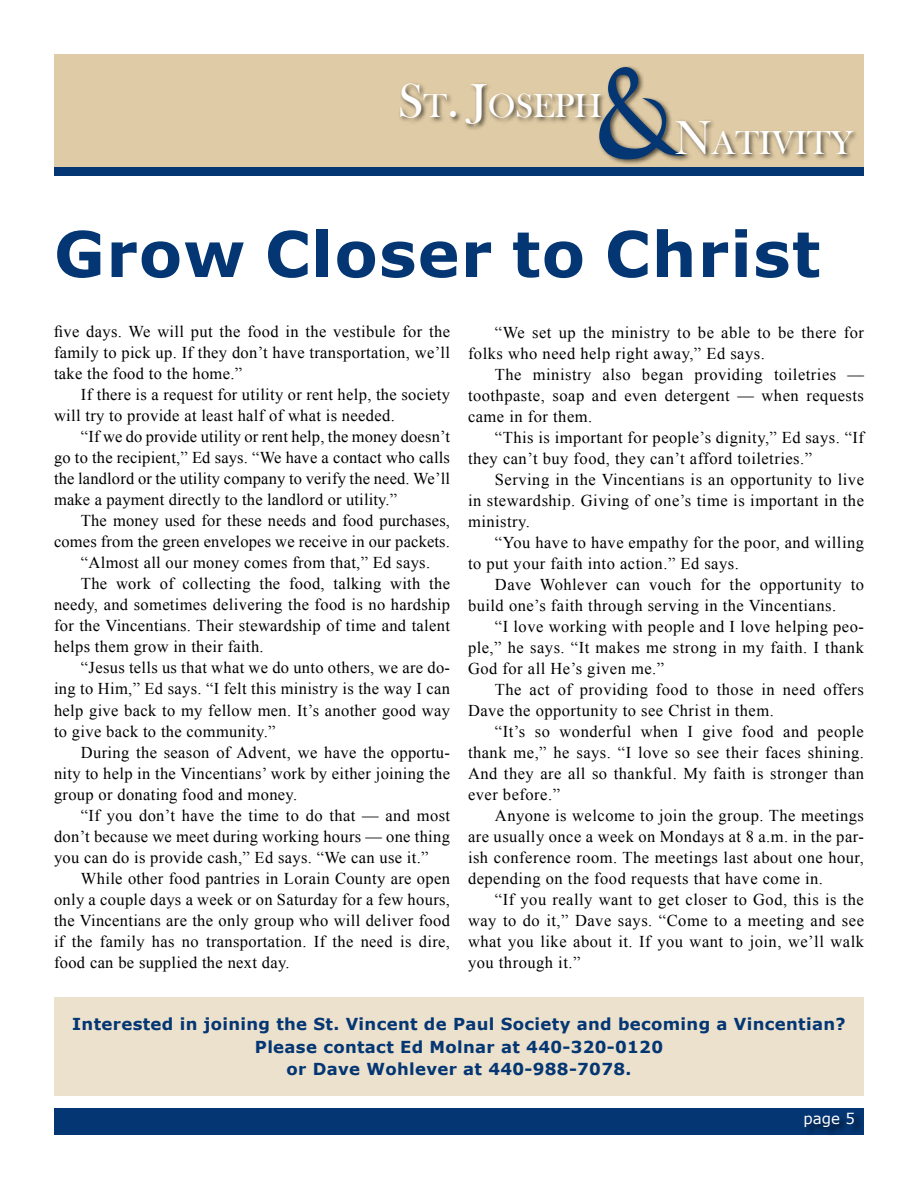
<style>
.page{position:relative;width:918px;height:1188px;background:#fff}
.page>*{position:absolute;margin:0;border:0;box-sizing:border-box;transform-origin:0 0}
.t1{font:115.95px "Black Chancery";color:#043673}
.t2{font:700 63px "Verdana";letter-spacing:.02em;color:#043673}
.t3{font:34.2px "Bask Old Face";color:#fff}
.t4{font:16.5px/21px "Times New Roman";letter-spacing:.02em;color:#000;text-align:justify}
.t5{font:700 16.5px/22.5px "Verdana";letter-spacing:.02em;color:#043673;text-align:center}
.t6{font:15px "Verdana";color:#fff}
.s1{font-size:48.9px}
</style>
<div class="page">
<div style="left:54px;top:55px;width:810px;height:116px;background:#dfcba5"></div>
<div style="left:54px;top:167px;width:810px;height:9px;background:#043673"></div>
<div style="left:54px;top:1108px;width:810px;height:27px;background:#043673"></div>
<div style="left:805px;top:1113px;width:58px;height:23px;background:#000;opacity:.65"></div>
<div style="left:597px;top:65px;width:94px;height:100px;background:#000;opacity:.65"></div>
<div style="left:674px;top:119px;width:186px;height:42px;background:#000;opacity:.65"></div>
<div style="left:398px;top:82px;width:209px;height:49px;background:#000;opacity:.65"></div>
<div style="left:54px;top:997px;width:810px;height:99px;background:#ece1cc"></div>
<h1 class="t1" style="left:596px;top:47px;width:77px">&amp;</h1>
<h3 class="t3" style="left:398px;top:87px;width:205px"><span class="s1">S</span>T<span class="s1">. J</span>OSEPH</h3>
<h3 class="t3" style="left:675px;top:124px;width:180px"><span class="s1">N</span>ATIVITY</h3>
<h2 class="t2" style="left:54px;top:209px;width:768px">Grow Closer to Christ</h2>
<p class="t4" style="left:54px;top:321px;width:398px">five days. We will put the food in the vestibule for the family to pick up. If they don’t have transportation, we’ll take the food to the home.”</p>
<p class="t4" style="left:54px;top:384px;width:398px;text-indent:27px">If there is a request for utility or rent help, the society will try to provide at least half of what is needed.</p>
<p class="t4" style="left:54px;top:426px;width:398px;text-indent:27px">“If we do provide utility or rent help, the money doesn’t go to the recipient,” Ed says. “We have a contact who calls the landlord or the utility company to verify the need. We’ll make a payment directly to the landlord or utility.”</p>
<p class="t4" style="left:81px;top:510px;width:371px">The money used for these needs and food purchases,</p>
<p class="t4" style="left:54px;top:531px;width:398px">comes from the green envelopes we receive in our packets.</p>
<p class="t4" style="left:81px;top:552px;width:351px">“Almost all our money comes from that,” Ed says.</p>
<p class="t4" style="left:81px;top:573px;width:371px">The work of collecting the food, talking with the</p>
<p class="t4" style="left:54px;top:594px;width:398px">needy, and sometimes delivering the food is no hardship</p>
<p class="t4" style="left:54px;top:615px;width:398px">for the Vincentians. Their stewardship of time and talent</p>
<p class="t4" style="left:54px;top:636px;width:211px">helps them grow in their faith.</p>
<p class="t4" style="left:81px;top:657px;width:371px">“Jesus tells us that what we do unto others, we are do-</p>
<p class="t4" style="left:54px;top:678px;width:397px">ing to Him,” Ed says. “I felt this ministry is the way I can</p>
<p class="t4" style="left:54px;top:699px;width:397px">help give back to my fellow men. It’s another good way</p>
<p class="t4" style="left:54px;top:720px;width:223px">to give back to the community.”</p>
<p class="t4" style="left:81px;top:741px;width:371px">During the season of Advent, we have the opportu-</p>
<p class="t4" style="left:54px;top:762px;width:398px">nity to help in the Vincentians’ work by either joining the</p>
<p class="t4" style="left:54px;top:783px;width:245px">group or donating food and money.</p>
<p class="t4" style="left:81px;top:804px;width:371px">“If you don’t have the time to do that — and most</p>
<p class="t4" style="left:54px;top:825px;width:398px">don’t because we meet during working hours — one thing</p>
<p class="t4" style="left:54px;top:846px;width:376px">you can do is provide cash,” Ed says. “We can use it.”</p>
<p class="t4" style="left:81px;top:867px;width:371px">While other food pantries in Lorain County are open</p>
<p class="t4" style="left:54px;top:888px;width:398px">only a couple days a week or on Saturday for a few hours,</p>
<p class="t4" style="left:54px;top:909px;width:398px">the Vincentians are the only group who will deliver food</p>
<p class="t4" style="left:54px;top:930px;width:398px">if the family has no transportation. If the need is dire,</p>
<p class="t4" style="left:54px;top:951px;width:237px">food can be supplied the next day.</p>
<p class="t4" style="left:468px;top:321px;width:398px;text-indent:27px">“We set up the ministry to be able to be there for folks who need help right away,” Ed says.</p>
<p class="t4" style="left:468px;top:363px;width:398px;text-indent:27px">The ministry also began providing toiletries — toothpaste, soap and even detergent — when requests came in for them.</p>
<p class="t4" style="left:468px;top:426px;width:397px;text-indent:27px">“This is important for people’s dignity,” Ed says. “If they can’t buy food, they can’t afford toiletries.”</p>
<p class="t4" style="left:468px;top:468px;width:398px;text-indent:27px">Serving in the Vincentians is an opportunity to live in stewardship. Giving of one’s time is important in the ministry.</p>
<p class="t4" style="left:468px;top:531px;width:398px;text-indent:27px">“You have to have empathy for the poor, and willing to put your faith into action.” Ed says.</p>
<p class="t4" style="left:468px;top:573px;width:398px;text-indent:27px">Dave Wohlever can vouch for the opportunity to build one’s faith through serving in the Vincentians.</p>
<p class="t4" style="left:468px;top:615px;width:398px;text-indent:27px">“I love working with people and I love helping peo&shy;ple,” he says. “It makes me strong in my faith. I thank God for all He’s given me.”</p>
<p class="t4" style="left:468px;top:678px;width:398px;text-indent:27px">The act of providing food to those in need offers<br>Dave the opportunity to see Christ in them.</p>
<p class="t4" style="left:468px;top:720px;width:398px;text-indent:27px">“It’s so wonderful when I give food and people thank me,” he says. “I love so see their faces shining.<br>And they are all so thankful. My faith is stronger than ever before.”</p>
<p class="t4" style="left:468px;top:804px;width:398px;text-indent:27px">Anyone is welcome to join the group. The meetings are usually once a week on Mondays at 8 a.m. in the par&shy;ish conference room. The meetings last about one hour, depending on the food requests that have come in.</p>
<p class="t4" style="left:468px;top:888px;width:398px;text-indent:27px">“If you really want to get closer to God, this is the way to do it,” Dave says. “Come to a meeting and see what you like about it. If you want to join, we’ll walk you through it.”</p>
<p class="t5" style="left:72px;top:1012px;width:775px">Interested in joining the St. Vincent de Paul Society and becoming a Vincentian?<br>Please contact Ed Molnar at 440-320-0120<br>or Dave Wohlever at 440-988-7078.</p>
<p class="t6" style="left:804px;top:1108px;width:53px">page 5</p>
</div>
